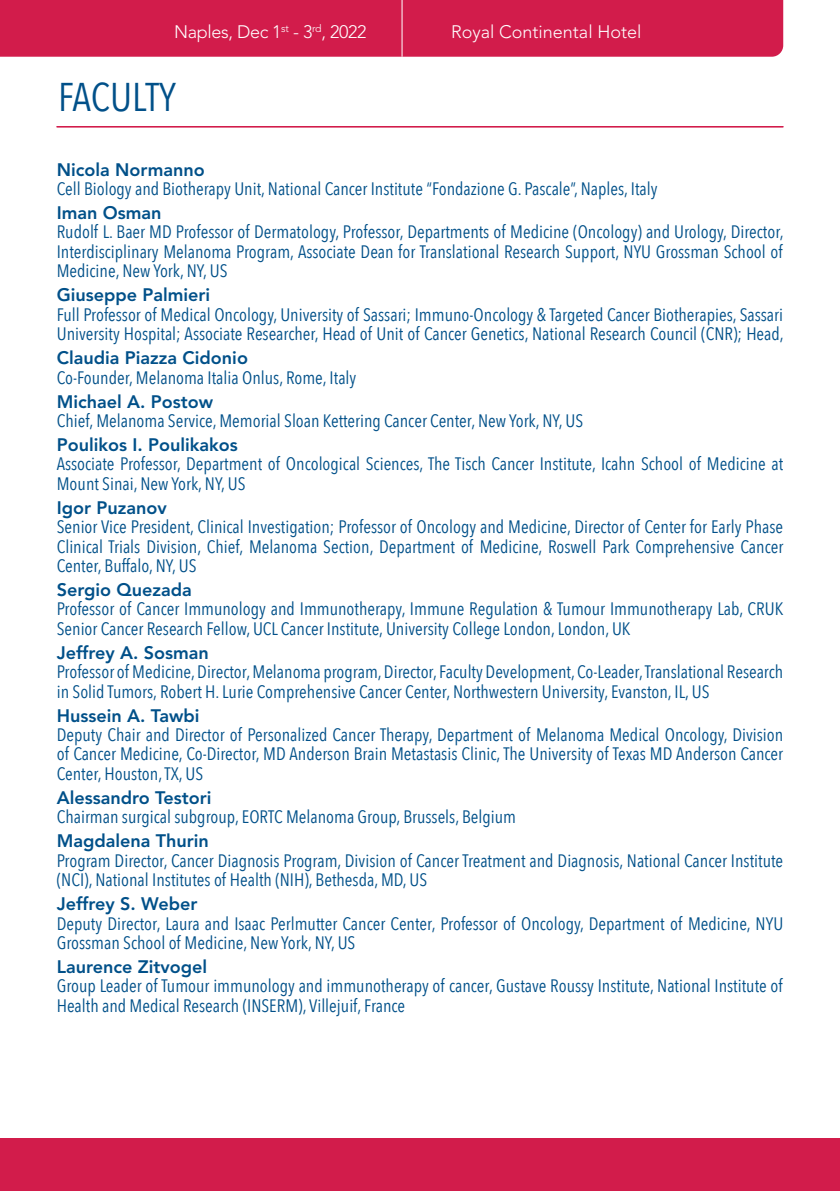
<style>
.page{position:relative;width:840px;height:1191px;background:#fff}
.page>*{position:absolute;margin:0;border:0;box-sizing:border-box;transform-origin:0 0}
.t1{font:40px "Avenir Next Condensed";letter-spacing:-.005em;color:#015089}
.t2{font:18px/19.4px "Avenir Next Condensed";color:#015089}
.t3{font:800 18px "Avenir LT Std";color:#015089}
.t4{font:300 18px "Avenir LT Std";letter-spacing:-.02em;color:#fff}
.t5{font:300 18px "Avenir LT Std";color:#fff}
</style>
<div class="page">
<svg style="left:57px;top:126px;width:725px;height:1px"></svg>
<div style="left:0;top:0;width:782px;height:57px;background:#d21c4b"></div>
<div style="left:0;top:1138px;width:839px;height:53px;background:#d21c4b"></div>
<hr style="left:401px;top:0;width:1px;height:57px;background:#fff">
<p class="t4" style="left:174px;top:22px;width:194px">Naples, Dec 1<sup>st</sup> - 3<sup>rd</sup>, 2022</p>
<p class="t5" style="left:451px;top:22px;width:192px">Royal Continental Hotel</p>
<p class="t1" style="left:58px;top:63px;width:119px">FACULTY</p>
<p class="t3" style="left:57px;top:159px;width:149px">Nicola Normanno</p>
<p class="t2" style="left:57px;top:178px;width:602px">Cell Biology and Biotherapy Unit, National Cancer Institute “Fondazione G. Pascale”, Naples, Italy</p>
<p class="t3" style="left:57px;top:202px;width:106px">Iman Osman</p>
<p class="t2" style="left:57px;top:222px;width:728px;text-align:justify">Rudolf L. Baer MD Professor of Dermatology, Professor, Departments of Medicine (Oncology) and Urology, Director, Interdisciplinary Melanoma Program, Associate Dean for Translational Research Support, NYU Grossman School of Medicine, New York, NY, US</p>
<p class="t3" style="left:57px;top:284px;width:155px">Giuseppe Palmieri</p>
<p class="t2" style="left:57px;top:304px;width:728px">Full Professor of Medical Oncology, University of Sassari; Immuno-Oncology &amp; Targeted Cancer Biotherapies, Sassari<br>University Hospital; Associate Researcher, Head of Unit of Cancer Genetics, National Research Council (CNR); Head,</p>
<p class="t3" style="left:57px;top:347px;width:193px">Claudia Piazza Cidonio</p>
<p class="t2" style="left:57px;top:367px;width:301px">Co-Founder, Melanoma Italia Onlus, Rome, Italy</p>
<p class="t3" style="left:57px;top:391px;width:158px">Michael A. Postow</p>
<p class="t2" style="left:57px;top:410px;width:527px">Chief, Melanoma Service, Memorial Sloan Kettering Cancer Center, New York, NY, US</p>
<p class="t3" style="left:57px;top:434px;width:182px">Poulikos I. Poulikakos</p>
<p class="t2" style="left:57px;top:453px;width:727px">Associate Professor, Department of Oncological Sciences, The Tisch Cancer Institute, Icahn School of Medicine at<br>Mount Sinai, New York, NY, US</p>
<p class="t3" style="left:57px;top:497px;width:111px">Igor Puzanov</p>
<p class="t2" style="left:57px;top:516px;width:727px;text-align:justify">Senior Vice President, Clinical Investigation; Professor of Oncology and Medicine, Director of Center for Early Phase Clinical Trials Division, Chief, Melanoma Section, Department of Medicine, Roswell Park Comprehensive Cancer Center, Buffalo, NY, US</p>
<p class="t3" style="left:57px;top:579px;width:137px">Sergio Quezada</p>
<p class="t2" style="left:57px;top:598px;width:727px">Professor of Cancer Immunology and Immunotherapy, Immune Regulation &amp; Tumour Immunotherapy Lab, CRUK<br>Senior Cancer Research Fellow, UCL Cancer Institute, University College London, London, UK</p>
<p class="t3" style="left:57px;top:642px;width:153px">Jeffrey A. Sosman</p>
<p class="t2" style="left:57px;top:661px;width:727px">Professor of Medicine, Director, Melanoma program, Director, Faculty Development, Co-Leader, Translational Research in Solid Tumors, Robert H. Lurie Comprehensive Cancer Center, Northwestern University, Evanston, IL, US</p>
<p class="t3" style="left:57px;top:705px;width:144px">Hussein A. Tawbi</p>
<p class="t2" style="left:57px;top:724px;width:727px;text-align:justify">Deputy Chair and Director of Personalized Cancer Therapy, Department of Melanoma Medical Oncology, Division of Cancer Medicine, Co-Director, MD Anderson Brain Metastasis Clinic, The University of Texas MD Anderson Cancer Center, Houston, TX, US</p>
<p class="t3" style="left:57px;top:787px;width:156px">Alessandro Testori</p>
<p class="t2" style="left:57px;top:806px;width:460px">Chairman surgical subgroup, EORTC Melanoma Group, Brussels, Belgium</p>
<p class="t3" style="left:57px;top:830px;width:154px">Magdalena Thurin</p>
<p class="t2" style="left:57px;top:850px;width:727px">Program Director, Cancer Diagnosis Program, Division of Cancer Treatment and Diagnosis, National Cancer Institute (NCI), National Institutes of Health (NIH), Bethesda, MD, US</p>
<p class="t3" style="left:57px;top:893px;width:142px">Jeffrey S. Weber</p>
<p class="t2" style="left:57px;top:912px;width:727px">Deputy Director, Laura and Isaac Perlmutter Cancer Center, Professor of Oncology, Department of Medicine, NYU<br>Grossman School of Medicine, New York, NY, US</p>
<p class="t3" style="left:57px;top:956px;width:152px">Laurence Zitvogel</p>
<p class="t2" style="left:57px;top:975px;width:727px">Group Leader of Tumour immunology and immunotherapy of cancer, Gustave Roussy Institute, National Institute of<br>Health and Medical Research (INSERM), Villejuif, France</p>
</div>
